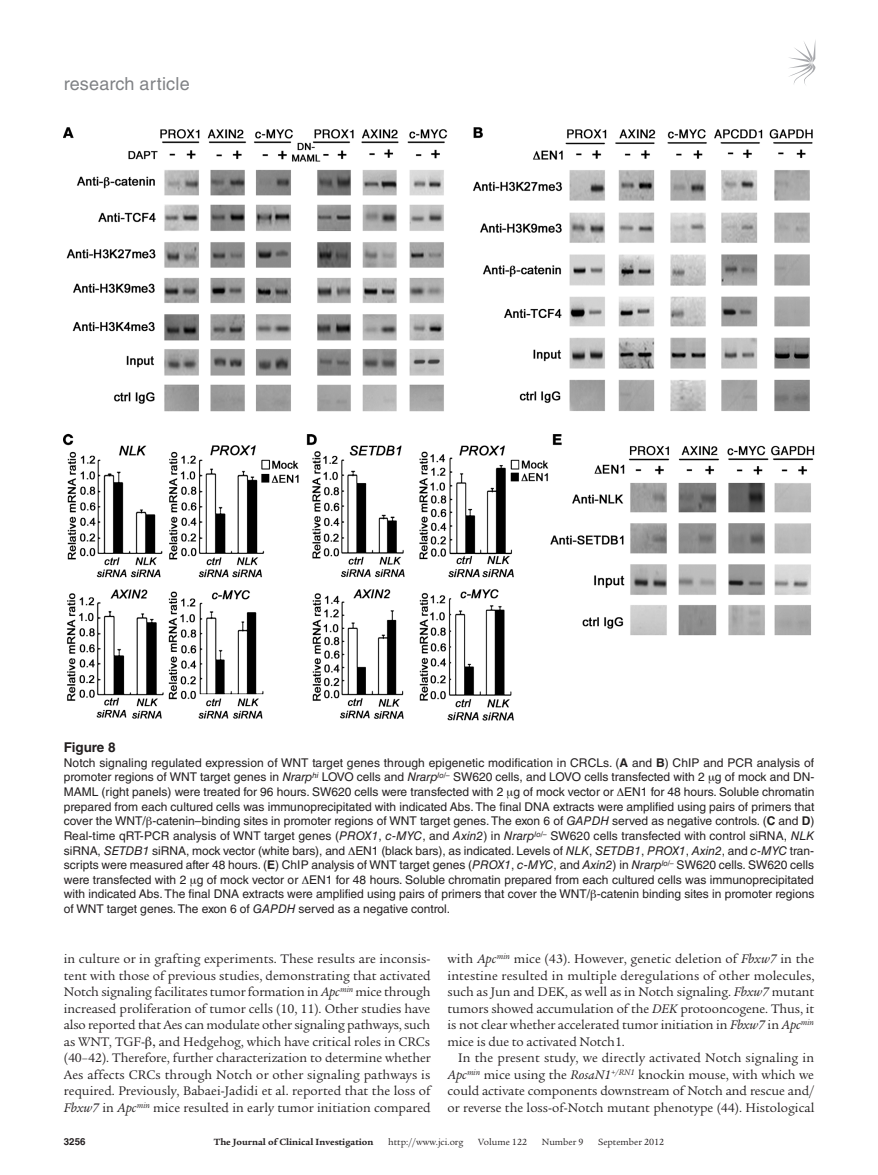
<style>
.page{position:relative;width:878px;height:1175px;background:#fff}
.page>*{position:absolute;margin:0;border:0;box-sizing:border-box;transform-origin:0 0}
.t1{font:18px "Helvetica LT Std";letter-spacing:.01em;color:#808285}
.t2{font:13.5px/16.5px "Legacy Serif Std";color:#231f20;text-align:justify}
.t3{font:700 13.5px "Helvetica LT Std";color:#231f20}
.t4{font:12px/14.7px "Helvetica LT Std";color:#231f20;text-align:justify}
.t5{font:9.75px "Legacy Serif Std";color:#231f20}
.t6{font:700 9.75px "Legacy Serif Std";color:#231f20}
.t7{font:700 9.75px "Helvetica LT Std";color:#231f20}
.s1{font-weight:700}
.s2{font-style:italic}
</style>
<div class="page">
<svg style="left:789px;top:42px;width:26px;height:43px"></svg>
<img style="left:64px;top:127px;width:750px;height:594px">
<h1 class="t1" style="left:64px;top:73px;width:127px">research article</h1>
<p class="t3" style="left:64px;top:739px;width:53px">Figure 8</p>
<p class="t4" style="left:64px;top:755px;width:752px">Notch signaling regulated expression of WNT target genes through epigenetic modification in CRCLs. (<span class="s1">A</span> and <span class="s1">B</span>) ChIP and PCR analysis of promoter regions of WNT target genes in <span class="s2">Nrarp</span><sup>hi</sup> LOVO cells and <span class="s2">Nrarp</span><sup>lo/–</sup> SW620 cells, and LOVO cells transfected with 2 g of mock and DN-MAML (right panels) were treated for 96 hours. SW620 cells were transfected with 2 g of mock vector or EN1 for 48 hours. Soluble chromatin prepared from each cultured cells was immunoprecipitated with indicated Abs. The final DNA extracts were amplified using pairs of primers that cover the WNT/ -catenin–binding sites in promoter regions of WNT target genes. The exon 6 of <span class="s2">GAPDH</span> served as negative controls. (<span class="s1">C</span> and <span class="s1">D</span>)<br>Real-time qRT-PCR analysis of WNT target genes (<span class="s2">PROX1</span>, <span class="s2">c-MYC</span>, and <span class="s2">Axin2</span>) in <span class="s2">Nrarp</span><sup>lo/–</sup> SW620 cells transfected with control siRNA, <span class="s2">NLK </span>siRNA, <span class="s2">SETDB1</span> siRNA, mock vector (white bars), and EN1 (black bars), as indicated. Levels of <span class="s2">NLK</span>, <span class="s2">SETDB1</span>, <span class="s2">PROX1</span>, <span class="s2">Axin2</span>, and <span class="s2">c-MYC</span> tran&shy;scripts were measured after 48 hours. (<span class="s1">E</span>) ChIP analysis of WNT target genes (<span class="s2">PROX1</span>, <span class="s2">c-MYC</span>, and <span class="s2">Axin2</span>) in <span class="s2">Nrarp</span><sup>lo/–</sup> SW620 cells. SW620 cells were transfected with 2 g of mock vector or EN1 for 48 hours. Soluble chromatin prepared from each cultured cells was immunoprecipitated with indicated Abs. The final DNA extracts were amplified using pairs of primers that cover the WNT/ -catenin binding sites in promoter regions of WNT target genes. The exon 6 of <span class="s2">GAPDH</span> served as a negative control.</p>
<p class="t2" style="left:64px;top:950px;width:368px">in culture or in grafting experiments. These results are inconsis&shy;tent with those of previous studies, demonstrating that activated Notch signaling facilitates tumor formation in <span class="s2">Apc</span><sup>min</sup> mice through increased proliferation of tumor cells (10, 11). Other studies have also reported that Aes can modulate other signaling pathways, such as WNT, TGF- and Hedgehog, which have critical roles in CRCs (40–42). Therefore, further characterization to determine whether Aes affects CRCs through Notch or other signaling pathways is required. Previously, Babaei-Jadidi et al. reported that the loss of <span class="s2">Fbxw7</span> in <span class="s2">Apc</span><sup>min</sup> mice resulted in early tumor initiation compared</p>
<p class="t2" style="left:447px;top:950px;width:368px">with <span class="s2">Apc</span><sup>min</sup> mice (43). However, genetic deletion of <span class="s2">Fbxw7</span> in the intestine resulted in multiple deregulations of other molecules, such as Jun and DEK, as well as in Notch signaling. <span class="s2">Fbxw7</span> mutant tumors showed accumulation of the <span class="s2">DEK</span> protooncogene. Thus, it is not clear whether accelerated tumor initiation in <span class="s2">Fbxw7</span> in <span class="s2">Apc</span><sup>min </sup>mice is due to activated Notch1.</p>
<p class="t2" style="left:447px;top:1049px;width:368px;text-indent:11px">In the present study, we directly activated Notch signaling in <span class="s2">Apc</span><sup>min</sup> mice using the <span class="s2">RosaN1</span><sup>+/RN1</sup> knockin mouse, with which we could activate components downstream of Notch and rescue and/ or reverse the loss-of-Notch mutant phenotype (44). Histological</p>
<p class="t7" style="left:64px;top:1135px;width:23px">3256</p>
<p class="t6" style="left:214px;top:1135px;width:161px">The Journal of Clinical Investigation</p>
<p class="t5" style="left:388px;top:1136px;width:77px">http://www.jci.org</p>
<p class="t5" style="left:478px;top:1136px;width:50px">Volume 122</p>
<p class="t5" style="left:542px;top:1136px;width:43px">Number 9</p>
<p class="t5" style="left:598px;top:1136px;width:68px">September 2012</p>
</div>
